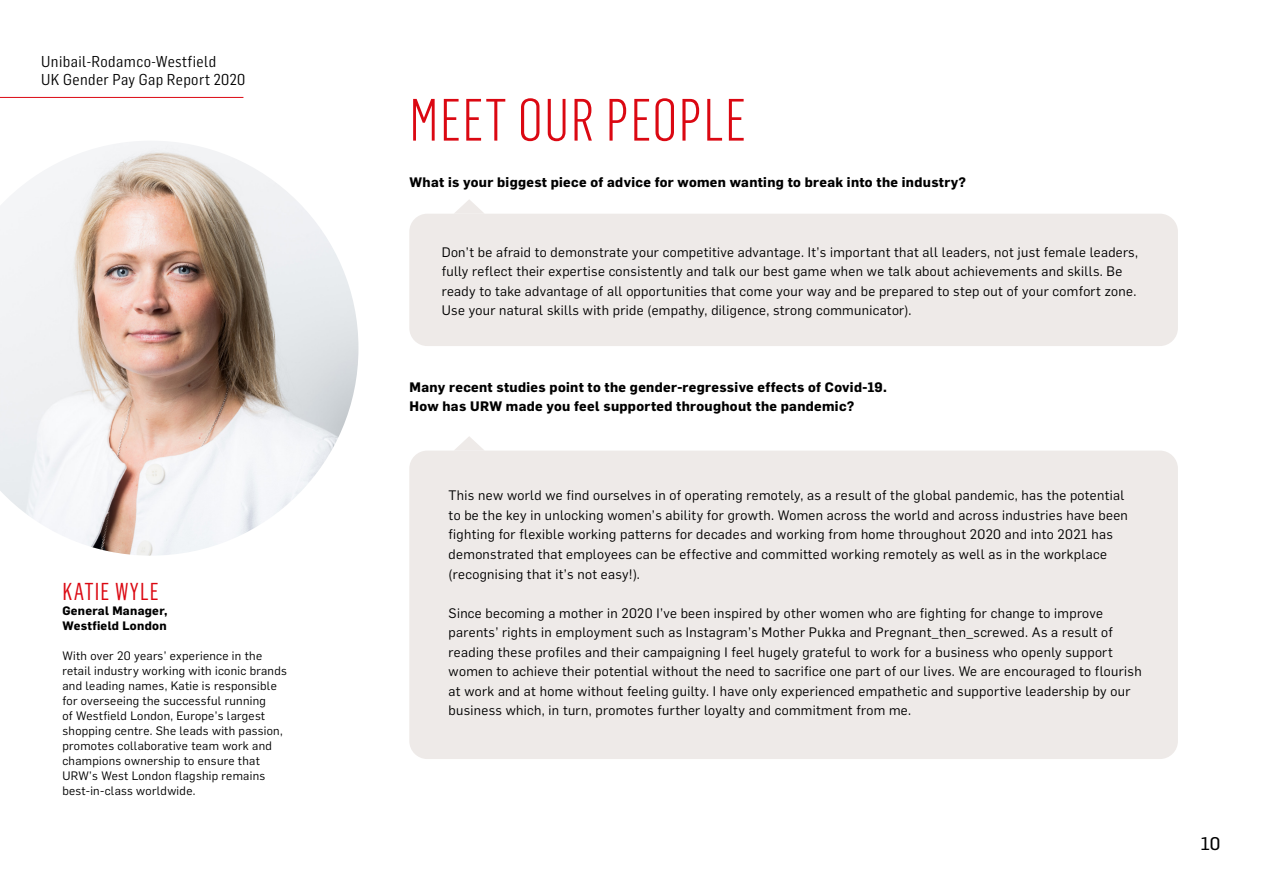
<style>
.page{position:relative;width:1263px;height:893px;background:#fff}
.page>*{position:absolute;margin:0;border:0;box-sizing:border-box;transform-origin:0 0}
.Large_Heading{font:300 58.5px "Flama Condensed";letter-spacing:.025em;color:#db0812}
.intro_text{font:24px "Flama Condensed";letter-spacing:.05em;color:#db0812}
.body_white{font:18px "Flama Basic";color:#000}
.t1{font:15.45px/18px "Flama Semicondensed";letter-spacing:.025em;color:#000}
.body{font:13.5px/19.5px "Flama";letter-spacing:.025em;color:#000}
.body_bold{font:700 13.5px/19.5px "Flama";letter-spacing:.025em;color:#000}
.body-2{font:12px/15px "Flama";letter-spacing:.025em;color:#000}
.body-3{font:700 12px/15px "Flama";letter-spacing:.025em;color:#000}
</style>
<div class="page">
<div style="left:409px;top:451px;width:769px;height:308px;background:#eeeae8;border-radius:18px"></div>
<img style="left:0;top:141px;width:358px;height:415px">
<div style="left:409px;top:214px;width:769px;height:132px;background:#eeeae8;border-radius:18px"></div>
<svg style="left:454px;top:436px;width:31px;height:15px"></svg>
<svg style="left:454px;top:199px;width:31px;height:15px"></svg>
<hr style="left:0;top:97px;width:243px;height:1px;background:#db0812">
<p class="t1" style="left:41px;top:52px;width:206px">Unibail-Rodamco-Westfield<br>UK Gender Pay Gap Report 2020</p>
<p class="intro_text" style="left:62px;top:576px;width:98px">KATIE WYLE</p>
<p class="body-3" style="left:62px;top:602px;width:107px">General Manager,<br>Westfield London</p>
<p class="body-2" style="left:62px;top:647px;width:226px">With over 20 years’ experience in the retail industry working with iconic brands and leading names, Katie is responsible for overseeing the successful running<br>of Westfield London, Europe’s largest shopping centre. She leads with passion, promotes collaborative team work and champions ownership to ensure that URW’s West London flagship remains best-in-class worldwide.</p>
<p class="Large_Heading" style="left:409px;top:84px;width:338px">MEET OUR PEOPLE</p>
<p class="body_bold" style="left:410px;top:172px;width:558px">What is your biggest piece of advice for women wanting to break into the industry?</p>
<p class="body" style="left:442px;top:241px;width:698px">Don’t be afraid to demonstrate your competitive advantage. It’s important that all leaders, not just female leaders, fully reflect their expertise consistently and talk our best game when we talk about achievements and skills. Be ready to take advantage of all opportunities that come your way and be prepared to step out of your comfort zone.<br>Use your natural skills with pride (empathy, diligence, strong communicator).</p>
<p class="body_bold" style="left:410px;top:377px;width:479px">Many recent studies point to the gender-regressive effects of Covid-19.<br>How has URW made you feel supported throughout the pandemic?</p>
<p class="body" style="left:449px;top:485px;width:681px">This new world we find ourselves in of operating remotely, as a result of the global pandemic, has the potential to be the key in unlocking women’s ability for growth. Women across the world and across industries have been fighting for flexible working patterns for decades and working from home throughout 2020 and into 2021 has demonstrated that employees can be effective and committed working remotely as well as in the workplace (recognising that it’s not easy!).</p>
<p class="body" style="left:449px;top:602px;width:694px">Since becoming a mother in 2020 I’ve been inspired by other women who are fighting for change to improve parents’ rights in employment such as Instagram’s Mother Pukka and Pregnant_then_screwed. As a result of reading these profiles and their campaigning I feel hugely grateful to work for a business who openly support women to achieve their potential without the need to sacrifice one part of our lives. We are encouraged to flourish at work and at home without feeling guilty. I have only experienced empathetic and supportive leadership by our business which, in turn, promotes further loyalty and commitment from me.</p>
<p class="body_white" style="left:1201px;top:830px;width:21px">10</p>
</div>
